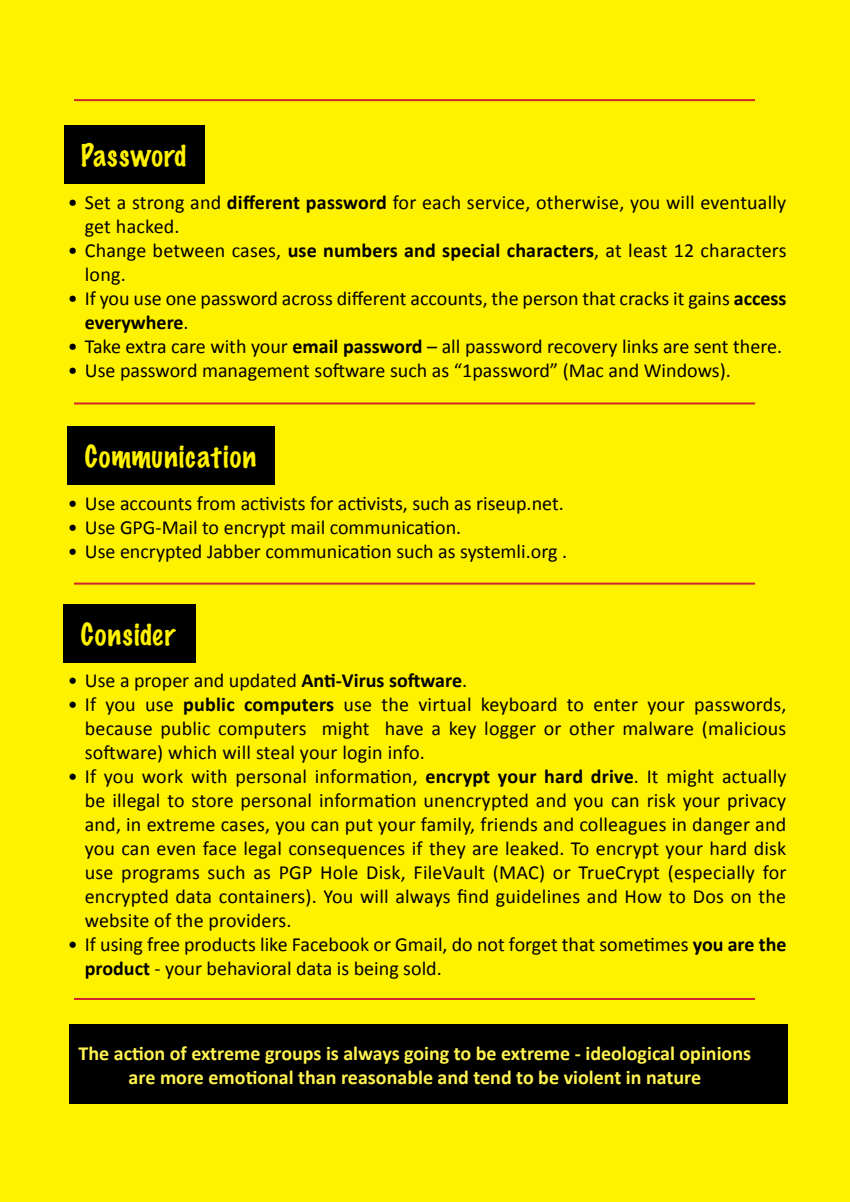
<style>
.page{position:relative;width:850px;height:1202px;background:#fff}
.page>*{position:absolute;margin:0;border:0;box-sizing:border-box;transform-origin:0 0}
.t1{font:100 28px "Marker Felt";letter-spacing:.04em;color:#fff200}
.t2{font:20px/24px "Calibri";color:#000}
.t3{font:700 20px/24px "Calibri";color:#fff450;text-align:center}
.s1{font-weight:700}
</style>
<div class="page">
<div style="left:0;top:0;width:849px;height:1202px;background:#fff200"></div>
<div style="left:64px;top:126px;width:140px;height:58px;background:#000"></div>
<hr style="left:74px;top:998px;width:680px;height:2px;background:#d2232a">
<div style="left:69px;top:1025px;width:718px;height:79px;background:#000"></div>
<div style="left:68px;top:427px;width:207px;height:58px;background:#000"></div>
<div style="left:64px;top:605px;width:132px;height:58px;background:#000"></div>
<hr style="left:74px;top:583px;width:680px;height:2px;background:#d2232a">
<hr style="left:74px;top:402px;width:680px;height:2px;background:#d2232a">
<hr style="left:74px;top:99px;width:680px;height:2px;background:#d2232a">
<h1 class="t1" style="left:81px;top:136px;width:107px">Password</h1>
<p class="t2" style="left:85px;top:190px;width:702px;text-indent:-17px">• Set a strong and <span class="s1">different password</span> for each service, otherwise, you will eventually get hacked.</p>
<p class="t2" style="left:85px;top:238px;width:702px;text-indent:-17px">• Change between cases, <span class="s1">use numbers and special characters</span>, at least 12 characters long.</p>
<p class="t2" style="left:85px;top:286px;width:702px;text-indent:-17px">• If you use one password across different accounts, the person that cracks it gains <span class="s1">access everywhere</span>.</p>
<p class="t2" style="left:68px;top:334px;width:715px">• Take extra care with your <span class="s1">email password</span> – all password recovery links are sent there.</p>
<p class="t2" style="left:68px;top:358px;width:664px">• Use password management software such as “1password” (Mac and Windows).</p>
<h1 class="t1" style="left:85px;top:437px;width:173px">Communication</h1>
<p class="t2" style="left:68px;top:491px;width:497px">• Use accounts from activists for activists, such as riseup.net.</p>
<p class="t2" style="left:68px;top:515px;width:395px">• Use GPG-Mail to encrypt mail communication.</p>
<p class="t2" style="left:68px;top:539px;width:500px">• Use encrypted Jabber communication such as systemli.org .</p>
<h1 class="t1" style="left:81px;top:615px;width:96px">Consider</h1>
<p class="t2" style="left:68px;top:667px;width:400px">• Use a proper and updated <span class="s1">Anti-Virus software</span>.</p>
<p class="t2" style="left:85px;top:691px;width:702px;text-align:justify;text-indent:-17px">• If you use <span class="s1">public computers</span> use the virtual keyboard to enter your passwords, because public computers might have a key logger or other malware (malicious software) which will steal your login info.</p>
<p class="t2" style="left:85px;top:763px;width:702px;text-align:justify;text-indent:-17px">• If you work with personal information, <span class="s1">encrypt your hard drive</span>. It might actually be illegal to store personal information unencrypted and you can risk your privacy and, in extreme cases, you can put your family, friends and colleagues in danger and you can even face legal consequences if they are leaked. To encrypt your hard disk use programs such as PGP Hole Disk, FileVault (MAC) or TrueCrypt (especially for encrypted data containers). You will always find guidelines and How to Dos on the website of the providers.</p>
<p class="t2" style="left:85px;top:931px;width:702px;text-indent:-17px">• If using free products like Facebook or Gmail, do not forget that sometimes <span class="s1">you are the product</span> - your behavioral data is being sold.</p>
<p class="t3" style="left:79px;top:1041px;width:673px">The action of extreme groups is always going to be extreme - ideological opinions are more emotional than reasonable and tend to be violent in nature</p>
</div>
